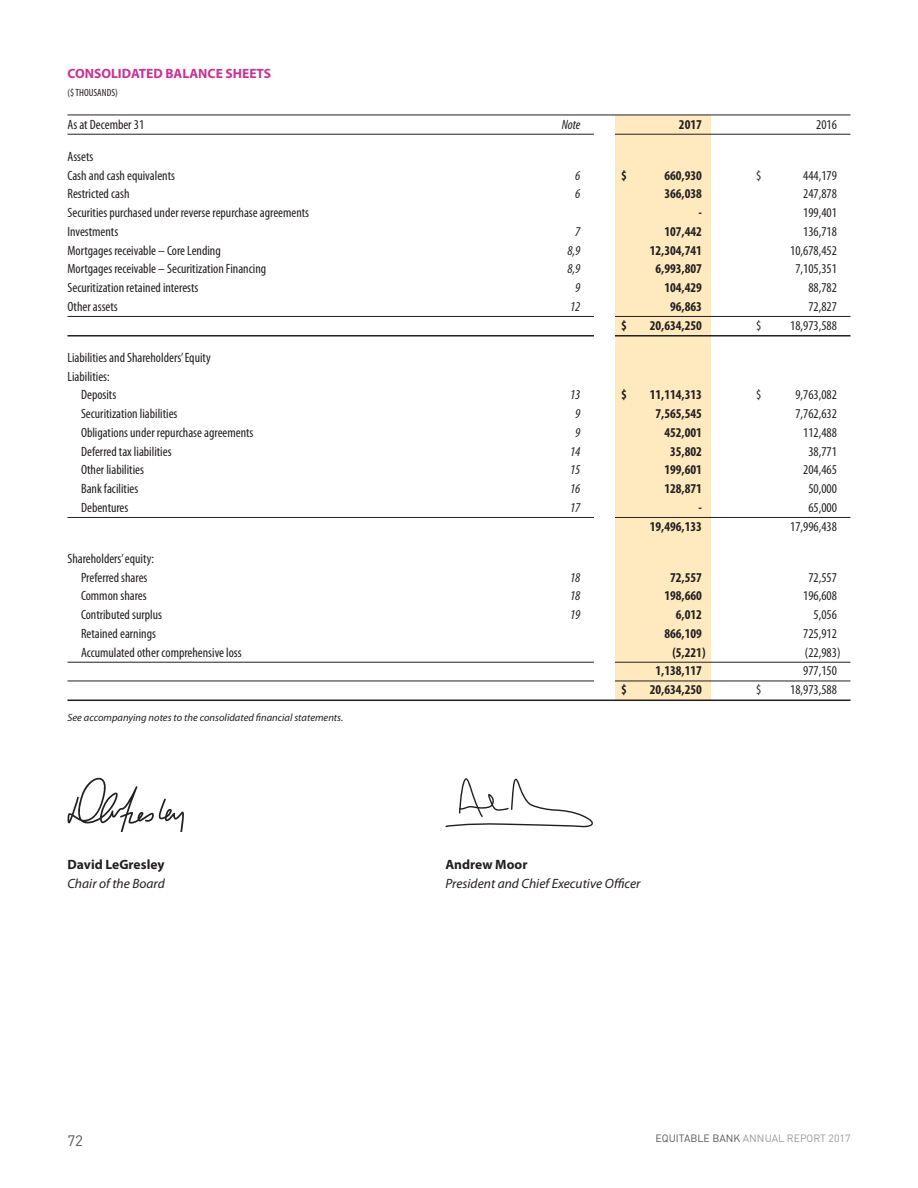
<style>
.page{position:relative;width:918px;height:1188px;background:#fff}
.page>*{position:absolute;margin:0;border:0;box-sizing:border-box;transform-origin:0 0}
.t1{font:15px "DIN";color:#555759}
.t2{font:condensed 13.5px/18.8px "Myriad Pro";color:#231f20}
.t3{font:700 condensed 13.5px "Myriad Pro";color:#231f20}
.t4{font:italic 13.5px "Myriad Pro";color:#231f20}
.t5{font:italic condensed 13.5px "Myriad Pro";color:#231f20}
.t6{font:700 13.5px "Myriad Pro";color:#c83393}
.t7{font:700 13.5px "Myriad Pro";color:#231f20}
.t8{font:italic 10.5px "Myriad Pro";color:#231f20}
.t9{font:10.5px "DINOT";color:#9a9899}
.t10{font:condensed 10.5px "Myriad Pro";color:#231f20}
.s1{color:#555759}
</style>
<div class="page">
<div style="left:615px;top:115px;width:96px;height:585px;background:#ffeac0"></div>
<hr style="left:68px;top:115px;width:782px;height:1px;background:#231f20">
<hr style="left:68px;top:134px;width:782px;height:1px;background:#231f20">
<hr style="left:68px;top:316px;width:782px;height:1px;background:#231f20">
<hr style="left:68px;top:335px;width:782px;height:2px;background:#231f20">
<hr style="left:68px;top:517px;width:782px;height:1px;background:#231f20">
<hr style="left:68px;top:662px;width:782px;height:1px;background:#231f20">
<hr style="left:68px;top:681px;width:782px;height:1px;background:#231f20">
<hr style="left:68px;top:700px;width:782px;height:1px;background:#231f20">
<svg style="left:446px;top:778px;width:147px;height:49px"></svg>
<svg style="left:68px;top:778px;width:116px;height:54px"></svg>
<div style="left:595px;top:121px;width:20px;height:574px;background:#fff"></div>
<p class="t6" style="left:68px;top:68px;width:205px">CONSOLIDATED BALANCE SHEETS</p>
<p class="t10" style="left:68px;top:89px;width:52px">($ THOUSANDS)</p>
<p class="t2" style="left:68px;top:116px;width:78px">As at December 31</p>
<p class="t5" style="left:562px;top:116px;width:20px">Note</p>
<p class="t3" style="left:679px;top:119px;width:25px">2017</p>
<p class="t2" style="left:816px;top:116px;width:22px">2016</p>
<p class="t2" style="left:68px;top:148px;width:109px">Assets<br>Cash and cash equivalents</p>
<p class="t5" style="left:575px;top:167px;width:7px">6</p>
<p class="t3" style="left:621px;top:170px;width:7px">$</p>
<p class="t3" style="left:664px;top:170px;width:39px">660,930</p>
<p class="t2" style="left:756px;top:167px;width:7px">$</p>
<p class="t2" style="left:803px;top:167px;width:35px">444,179</p>
<p class="t2" style="left:68px;top:186px;width:64px">Restricted cash</p>
<p class="t5" style="left:575px;top:186px;width:7px">6</p>
<p class="t3" style="left:664px;top:189px;width:39px">366,038</p>
<p class="t2" style="left:803px;top:186px;width:35px">247,878</p>
<p class="t2" style="left:68px;top:205px;width:243px">Securities purchased under reverse repurchase agreements</p>
<p class="t3" style="left:699px;top:208px;width:5px">-</p>
<p class="t2" style="left:803px;top:205px;width:35px">199,401</p>
<p class="t2" style="left:68px;top:223px;width:52px">Investments</p>
<p class="t5" style="left:575px;top:223px;width:7px">7</p>
<p class="t3" style="left:664px;top:226px;width:39px">107,442</p>
<p class="t2" style="left:803px;top:223px;width:35px">136,718</p>
<p class="t2" style="left:68px;top:242px;width:155px">Mortgages receivable – Core Lending</p>
<p class="t5" style="left:567px;top:242px;width:15px">8,9</p>
<p class="t3" style="left:650px;top:245px;width:54px">12,304,741</p>
<p class="t2" style="left:790px;top:242px;width:48px">10,678,452</p>
<p class="t2" style="left:68px;top:261px;width:200px">Mortgages receivable – Securitization Financing</p>
<p class="t5" style="left:567px;top:261px;width:15px">8,9</p>
<p class="t3" style="left:655px;top:264px;width:48px">6,993,807</p>
<p class="t2" style="left:795px;top:261px;width:43px">7,105,351</p>
<p class="t2" style="left:68px;top:280px;width:132px">Securitization retained interests</p>
<p class="t5" style="left:575px;top:280px;width:7px">9</p>
<p class="t3" style="left:664px;top:283px;width:39px">104,429</p>
<p class="t2" style="left:808px;top:280px;width:30px">88,782</p>
<p class="t2" style="left:68px;top:298px;width:52px">Other assets</p>
<p class="t5" style="left:570px;top:298px;width:12px">12</p>
<p class="t3" style="left:670px;top:301px;width:33px">96,863</p>
<p class="t2" style="left:808px;top:298px;width:30px">72,827</p>
<p class="t3" style="left:621px;top:320px;width:7px">$</p>
<p class="t3" style="left:650px;top:320px;width:54px">20,634,250</p>
<p class="t2" style="left:756px;top:317px;width:7px">$</p>
<p class="t2" style="left:790px;top:317px;width:48px">18,973,588</p>
<p class="t2" style="left:68px;top:349px;width:145px">Liabilities and Shareholders’ Equity</p>
<p class="t2" style="left:68px;top:368px;width:44px">Liabilities:</p>
<p class="t2" style="left:81px;top:387px;width:37px">Deposits</p>
<p class="t5" style="left:570px;top:387px;width:12px">13</p>
<p class="t3" style="left:621px;top:390px;width:7px">$</p>
<p class="t3" style="left:650px;top:390px;width:54px">11,114,313</p>
<p class="t2" style="left:756px;top:387px;width:7px">$</p>
<p class="t2" style="left:795px;top:387px;width:43px">9,763,082</p>
<p class="t2" style="left:81px;top:406px;width:98px">Securitization liabilities</p>
<p class="t5" style="left:575px;top:406px;width:7px">9</p>
<p class="t3" style="left:655px;top:409px;width:48px">7,565,545</p>
<p class="t2" style="left:795px;top:406px;width:43px">7,762,632</p>
<p class="t2" style="left:81px;top:424px;width:174px">Obligations under repurchase agreements</p>
<p class="t5" style="left:575px;top:424px;width:7px">9</p>
<p class="t3" style="left:664px;top:427px;width:39px">452,001</p>
<p class="t2" style="left:803px;top:424px;width:35px">112,488</p>
<p class="t2" style="left:81px;top:443px;width:92px">Deferred tax liabilities</p>
<p class="t5" style="left:570px;top:443px;width:12px">14</p>
<p class="t3" style="left:670px;top:446px;width:33px">35,802</p>
<p class="t2" style="left:808px;top:443px;width:30px">38,771</p>
<p class="t2" style="left:81px;top:462px;width:65px">Other liabilities</p>
<p class="t5" style="left:570px;top:462px;width:12px">15</p>
<p class="t3" style="left:664px;top:465px;width:39px">199,601</p>
<p class="t2" style="left:803px;top:462px;width:35px">204,465</p>
<p class="t2" style="left:81px;top:481px;width:59px">Bank facilities</p>
<p class="t5" style="left:570px;top:481px;width:12px">16</p>
<p class="t3" style="left:664px;top:484px;width:39px">128,871</p>
<p class="t2" style="left:808px;top:481px;width:30px">50,000</p>
<p class="t2" style="left:81px;top:499px;width:49px">Debentures</p>
<p class="t5" style="left:570px;top:499px;width:12px">17</p>
<p class="t3" style="left:699px;top:502px;width:5px">-</p>
<p class="t2" style="left:808px;top:499px;width:30px">65,000</p>
<p class="t3" style="left:650px;top:521px;width:54px">19,496,133</p>
<p class="t2" style="left:790px;top:518px;width:48px">17,996,438</p>
<p class="t2" style="left:68px;top:550px;width:88px;text-align:center">Shareholders’ equity:<br>Preferred shares</p>
<p class="t5" style="left:570px;top:569px;width:12px">18</p>
<p class="t3" style="left:670px;top:572px;width:33px">72,557</p>
<p class="t2" style="left:808px;top:569px;width:30px">72,557</p>
<p class="t2" style="left:81px;top:588px;width:67px">Common shares</p>
<p class="t5" style="left:570px;top:588px;width:12px">18</p>
<p class="t3" style="left:664px;top:591px;width:39px">198,660</p>
<p class="t2" style="left:803px;top:588px;width:35px">196,608</p>
<p class="t2" style="left:81px;top:607px;width:82px">Contributed surplus</p>
<p class="t5" style="left:570px;top:607px;width:12px">19</p>
<p class="t3" style="left:676px;top:610px;width:28px">6,012</p>
<p class="t2" style="left:814px;top:607px;width:25px">5,056</p>
<p class="t2" style="left:81px;top:625px;width:77px">Retained earnings</p>
<p class="t3" style="left:664px;top:628px;width:39px">866,109</p>
<p class="t2" style="left:803px;top:625px;width:35px">725,912</p>
<p class="t2" style="left:81px;top:644px;width:162px">Accumulated other comprehensive loss</p>
<p class="t3" style="left:672px;top:647px;width:35px">(5,221)</p>
<p class="t2" style="left:805px;top:644px;width:37px">(22,983)</p>
<p class="t3" style="left:655px;top:666px;width:48px">1,138,117</p>
<p class="t2" style="left:803px;top:663px;width:35px">977,150</p>
<p class="t3" style="left:621px;top:685px;width:7px">$</p>
<p class="t3" style="left:650px;top:685px;width:54px">20,634,250</p>
<p class="t2" style="left:756px;top:682px;width:7px">$</p>
<p class="t2" style="left:790px;top:682px;width:48px">18,973,588</p>
<p class="t8" style="left:68px;top:714px;width:277px">See accompanying notes to the consolidated financial statements.</p>
<p class="t7" style="left:68px;top:859px;width:98px">David LeGresley</p>
<p class="t7" style="left:446px;top:859px;width:83px">Andrew Moor</p>
<p class="t4" style="left:68px;top:878px;width:99px">Chair of the Board</p>
<p class="t4" style="left:445px;top:878px;width:197px">President and Chief Executive Officer</p>
<p class="t1" style="left:68px;top:1131px;width:17px">72</p>
<p class="t9" style="left:656px;top:1135px;width:196px"><span class="s1">EQUITABLE BANK</span> ANNUAL REPORT 2017</p>
</div>
